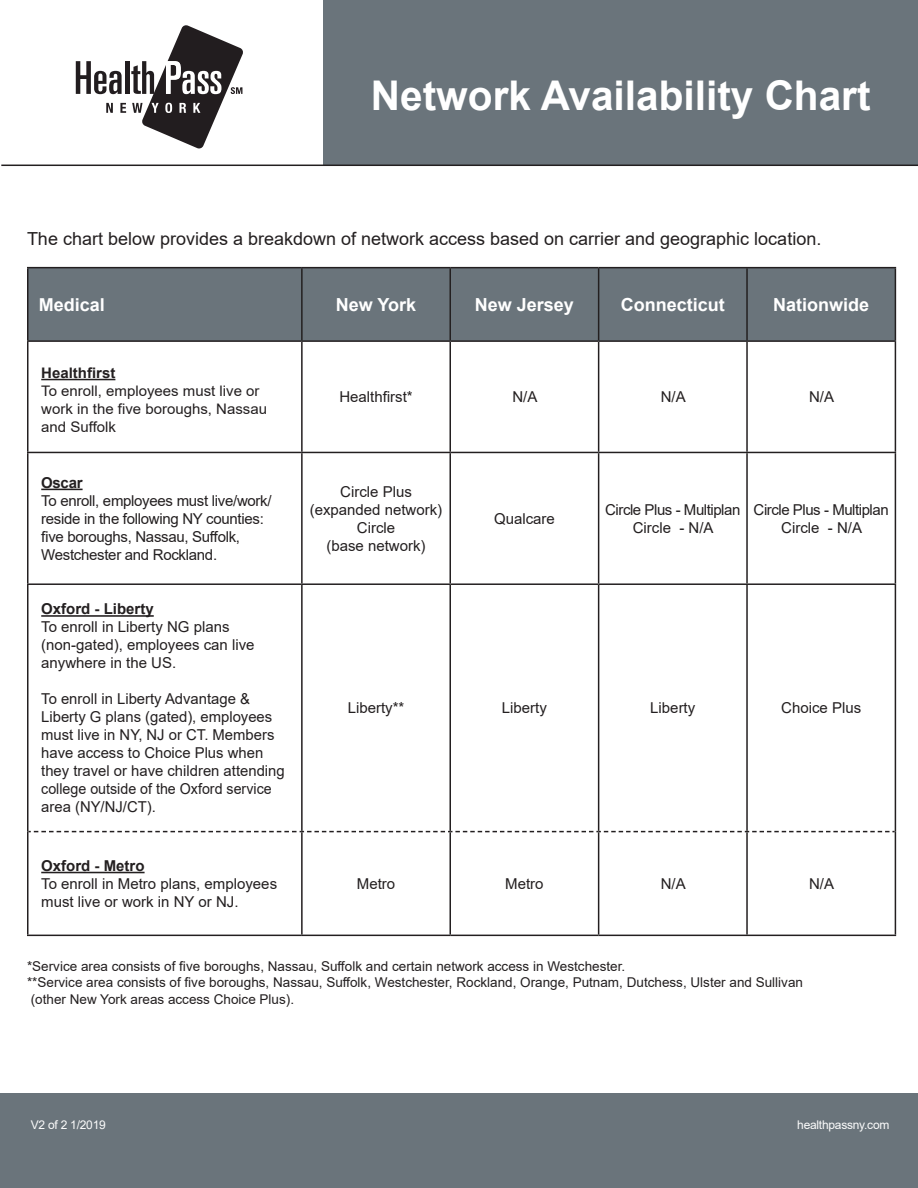
<style>
.page{position:relative;width:918px;height:1188px;background:#fff}
.page>*{position:absolute;margin:0;border:0;box-sizing:border-box;transform-origin:0 0}
.t1{font:700 40.95px "Arial";color:#fff}
.t2{font:18px "Arial";color:#231f20}
.t3{font:700 18px "Arial";color:#fff}
.t4{font:700 17.85px "Arial";color:#fff}
.t5{font:15px/18px "Arial";color:#231f20}
.t6{font:15px/18px "Arial";letter-spacing:-.02em;color:#231f20}
.t7{font:15px/18px "Arial";letter-spacing:-.03em;color:#231f20;text-align:center}
.t8{font:700 15px "Arial";color:#231f20}
.t9{font:14.55px/18px "Arial";color:#231f20}
.t10{font:13.5px "Arial";color:#231f20}
.t11{font:12px "Arial";letter-spacing:-.02em;color:#fcfcfc}
.s1{font-weight:700}
</style>
<div class="page">
<div style="left:28px;top:268px;width:867px;height:72px;background:#6a747b"></div>
<hr style="left:27px;top:267px;width:275px;height:1px;background:#231f20">
<hr style="left:27px;top:268px;width:1px;height:72px;background:#231f20">
<hr style="left:302px;top:267px;width:148px;height:1px;background:#231f20">
<hr style="left:301px;top:268px;width:2px;height:72px;background:#231f20">
<hr style="left:450px;top:267px;width:149px;height:1px;background:#231f20">
<hr style="left:449px;top:268px;width:2px;height:72px;background:#231f20">
<hr style="left:599px;top:267px;width:148px;height:1px;background:#231f20">
<hr style="left:598px;top:268px;width:1px;height:72px;background:#231f20">
<hr style="left:747px;top:267px;width:149px;height:1px;background:#231f20">
<hr style="left:746px;top:268px;width:2px;height:72px;background:#231f20">
<hr style="left:895px;top:268px;width:1px;height:72px;background:#231f20">
<hr style="left:301px;top:342px;width:2px;height:110px;background:#231f20">
<hr style="left:449px;top:342px;width:2px;height:110px;background:#231f20">
<hr style="left:598px;top:342px;width:1px;height:110px;background:#231f20">
<hr style="left:746px;top:342px;width:2px;height:110px;background:#231f20">
<hr style="left:301px;top:453px;width:2px;height:130px;background:#231f20">
<hr style="left:449px;top:453px;width:2px;height:130px;background:#231f20">
<hr style="left:598px;top:453px;width:1px;height:130px;background:#231f20">
<hr style="left:746px;top:453px;width:2px;height:130px;background:#231f20">
<hr style="left:27px;top:340px;width:275px;height:2px;background:#231f20">
<hr style="left:27px;top:342px;width:1px;height:110px;background:#231f20">
<hr style="left:302px;top:340px;width:148px;height:2px;background:#231f20">
<hr style="left:450px;top:340px;width:149px;height:2px;background:#231f20">
<hr style="left:599px;top:340px;width:148px;height:2px;background:#231f20">
<hr style="left:747px;top:340px;width:149px;height:2px;background:#231f20">
<hr style="left:895px;top:342px;width:1px;height:110px;background:#231f20">
<hr style="left:27px;top:452px;width:275px;height:1px;background:#231f20">
<hr style="left:27px;top:453px;width:1px;height:130px;background:#231f20">
<hr style="left:302px;top:452px;width:148px;height:1px;background:#231f20">
<hr style="left:450px;top:452px;width:149px;height:1px;background:#231f20">
<hr style="left:599px;top:452px;width:148px;height:1px;background:#231f20">
<hr style="left:747px;top:452px;width:149px;height:1px;background:#231f20">
<hr style="left:895px;top:453px;width:1px;height:130px;background:#231f20">
<hr style="left:27px;top:832px;width:1px;height:103px;background:#231f20">
<hr style="left:895px;top:832px;width:1px;height:103px;background:#231f20">
<hr style="left:301px;top:832px;width:2px;height:103px;background:#231f20">
<hr style="left:449px;top:832px;width:2px;height:103px;background:#231f20">
<hr style="left:598px;top:832px;width:1px;height:103px;background:#231f20">
<hr style="left:746px;top:832px;width:2px;height:103px;background:#231f20">
<hr style="left:27px;top:935px;width:275px;height:1px;background:#231f20">
<hr style="left:302px;top:935px;width:148px;height:1px;background:#231f20">
<hr style="left:450px;top:935px;width:149px;height:1px;background:#231f20">
<hr style="left:599px;top:935px;width:148px;height:1px;background:#231f20">
<hr style="left:747px;top:935px;width:149px;height:1px;background:#231f20">
<hr style="left:27px;top:585px;width:1px;height:247px;background:#231f20">
<hr style="left:301px;top:585px;width:2px;height:246px;background:#231f20">
<hr style="left:449px;top:585px;width:2px;height:246px;background:#231f20">
<hr style="left:598px;top:585px;width:1px;height:246px;background:#231f20">
<hr style="left:746px;top:585px;width:2px;height:246px;background:#231f20">
<hr style="left:895px;top:585px;width:1px;height:247px;background:#231f20">
<svg style="left:28px;top:831px;width:867px;height:1px"></svg>
<hr style="left:27px;top:583px;width:275px;height:2px;background:#231f20">
<hr style="left:302px;top:583px;width:148px;height:2px;background:#231f20">
<hr style="left:450px;top:583px;width:149px;height:2px;background:#231f20">
<hr style="left:599px;top:583px;width:148px;height:2px;background:#231f20">
<hr style="left:747px;top:583px;width:149px;height:2px;background:#231f20">
<hr style="left:41px;top:379px;width:74px;height:1px;background:#231f20">
<hr style="left:41px;top:489px;width:42px;height:1px;background:#231f20">
<hr style="left:41px;top:615px;width:113px;height:2px;background:#231f20">
<hr style="left:41px;top:872px;width:104px;height:1px;background:#231f20">
<div style="left:324px;top:0;width:594px;height:165px;background:#6a747b"></div>
<svg style="left:76px;top:25px;width:167px;height:123px"></svg>
<hr style="left:1px;top:165px;width:917px;height:1px;background:#231f20">
<div style="left:0;top:1094px;width:918px;height:94px;background:#6a747b"></div>
<p class="t1" style="left:371px;top:67px;width:501px">Network Availability Chart</p>
<p class="t2" style="left:27px;top:226px;width:796px">The chart below provides a breakdown of network access based on carrier and geographic location.</p>
<p class="t4" style="left:39px;top:292px;width:68px">Medical</p>
<p class="t3" style="left:336px;top:292px;width:82px">New York</p>
<p class="t3" style="left:475px;top:292px;width:101px">New Jersey</p>
<p class="t3" style="left:621px;top:292px;width:106px">Connecticut</p>
<p class="t3" style="left:773px;top:292px;width:98px">Nationwide</p>
<p class="t9" style="left:41px;top:364px;width:227px"><span class="s1">Healthfirst<br></span>To enroll, employees must live or work in the five boroughs, Nassau and Suffolk</p>
<p class="t5" style="left:339px;top:388px;width:75px">Healthfirst*</p>
<p class="t5" style="left:512px;top:388px;width:27px">N/A</p>
<p class="t5" style="left:661px;top:388px;width:27px">N/A</p>
<p class="t5" style="left:809px;top:388px;width:27px">N/A</p>
<p class="t6" style="left:41px;top:473px;width:232px"><span class="s1">Oscar<br></span>To enroll, employees must live/work/ reside in the following NY counties: five boroughs, Nassau, Suffolk,<br>Westchester and Rockland.</p>
<p class="t5" style="left:310px;top:482px;width:134px;text-align:center">Circle Plus (expanded network)<br>Circle<br>(base network)</p>
<p class="t5" style="left:494px;top:509px;width:62px">Qualcare</p>
<p class="t7" style="left:605px;top:500px;width:137px">Circle Plus - Multiplan<br>Circle - N/A</p>
<p class="t7" style="left:754px;top:500px;width:137px">Circle Plus - Multiplan<br>Circle - N/A</p>
<p class="t8" style="left:41px;top:599px;width:114px">Oxford - Liberty</p>
<p class="t5" style="left:41px;top:618px;width:190px">To enroll in Liberty NG plans</p>
<p class="t5" style="left:41px;top:636px;width:215px">(non-gated), employees can live anywhere in the US.</p>
<p class="t5" style="left:41px;top:690px;width:245px">To enroll in Liberty Advantage &amp;<br>Liberty G plans (gated), employees must live in NY, NJ or CT. Members have access to Choice Plus when they travel or have children attending college outside of the Oxford service area (NY/NJ/CT).</p>
<p class="t5" style="left:348px;top:699px;width:58px">Liberty**</p>
<p class="t5" style="left:502px;top:699px;width:47px">Liberty</p>
<p class="t5" style="left:650px;top:699px;width:47px">Liberty</p>
<p class="t5" style="left:781px;top:699px;width:82px">Choice Plus</p>
<p class="t8" style="left:41px;top:855px;width:105px">Oxford - Metro</p>
<p class="t5" style="left:41px;top:875px;width:237px">To enroll in Metro plans, employees must live or work in NY or NJ.</p>
<p class="t5" style="left:357px;top:875px;width:40px">Metro</p>
<p class="t5" style="left:505px;top:875px;width:40px">Metro</p>
<p class="t5" style="left:661px;top:875px;width:27px">N/A</p>
<p class="t5" style="left:809px;top:875px;width:27px">N/A</p>
<p class="t10" style="left:27px;top:957px;width:600px">*Service area consists of five boroughs, Nassau, Suffolk and certain network access in Westchester.</p>
<p class="t10" style="left:27px;top:973px;width:778px">**Service area consists of five boroughs, Nassau, Suffolk, Westchester, Rockland, Orange, Putnam, Dutchess, Ulster and Sullivan</p>
<p class="t10" style="left:31px;top:990px;width:265px">(other New York areas access Choice Plus).</p>
<p class="t11" style="left:31px;top:1117px;width:76px">V2 of 2 1/2019</p>
<p class="t11" style="left:797px;top:1117px;width:94px">healthpassny.com</p>
</div>
